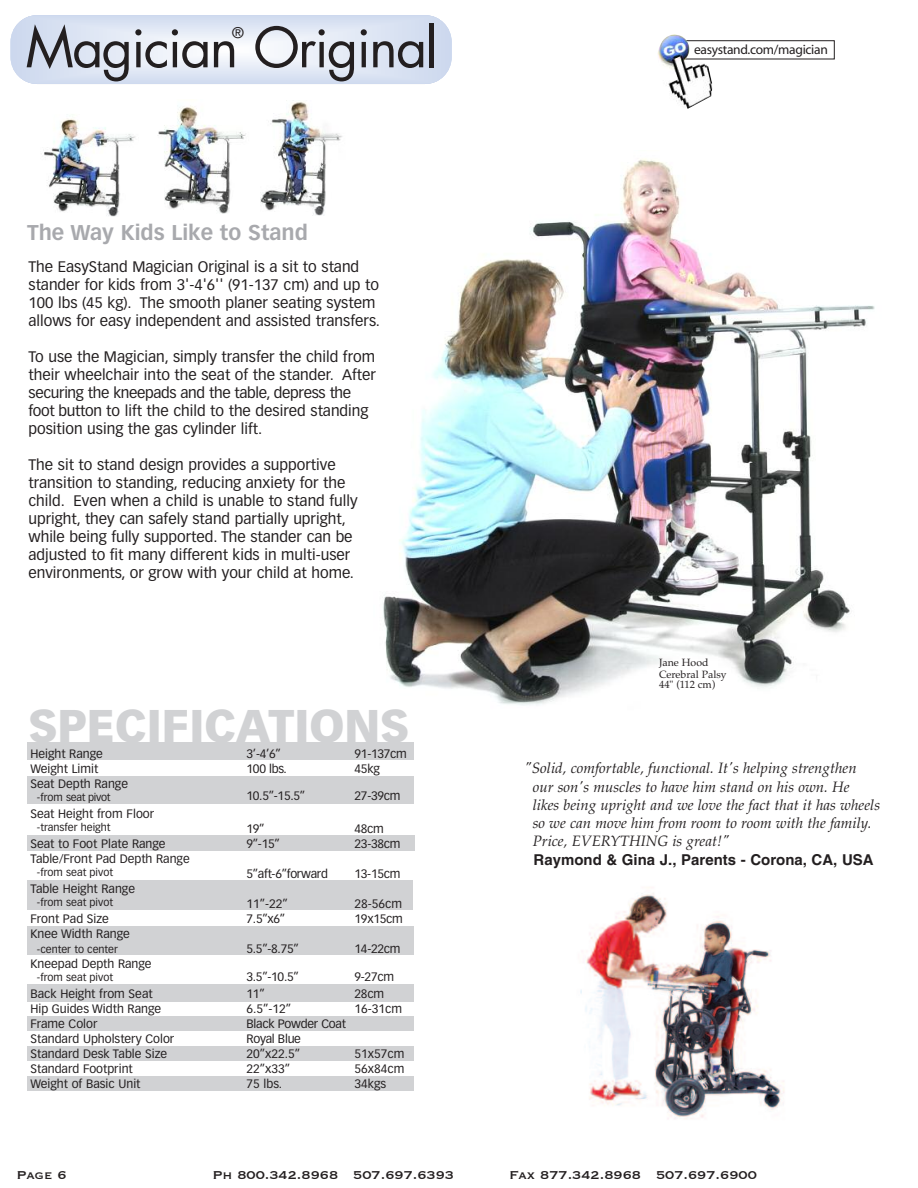
<style>
.page{position:relative;width:918px;height:1188px;background:#fff}
.page>*{position:absolute;margin:0;border:0;box-sizing:border-box;transform-origin:0 0}
.t1{font:54px "Futura";letter-spacing:-.03em;color:#231f20}
.t2{font:900 45px "Vectora LH";color:#d1d2d4}
.t3{font:700 21px "Vectora LH";color:#a8a9ad}
.t4{font:15px/18px "Vectora LH";color:#231f20}
.t5{font:italic 15px/18.3px "Palatino";color:#231f20}
.t6{font:15px "Copperplate";color:#231f20}
.t7{font:700 15px "Helvetica";color:#231f20}
.t8{font:15px "Helvetica";color:#231f20}
.t9{font:13.5px "Myriad";letter-spacing:-.02em;color:#231f20}
.t10{font:12px "Vectora LH";color:#231f20}
.t11{font:12px "Vectora LH";letter-spacing:-.02em;color:#231f20}
.t12{font:10.5px "Vectora LH";color:#231f20}
.t13{font:10.5px/12px "Palatino";color:#231f20}
.t14{font:10.5px "Vectora LH";letter-spacing:-.03em;color:#231f20}
</style>
<div class="page">
<svg style="left:13px;top:15px;width:436px;height:69px;background:#dee6f4"></svg>
<img style="left:383px;top:159px;width:492px;height:546px">
<img style="left:44px;top:118px;width:92px;height:98px">
<div style="left:237px;top:97px;width:147px;height:125px;background:#fff"></div>
<img style="left:260px;top:100px;width:82px;height:115px">
<img style="left:158px;top:106px;width:88px;height:108px">
<img style="left:580px;top:887px;width:205px;height:232px">
<div style="left:681px;top:40px;width:154px;height:19px;border:1px solid #231f20"></div>
<img style="left:657px;top:34px;width:56px;height:75px">
<div style="left:27px;top:1077px;width:386px;height:14px;background:#d1d2d4"></div>
<div style="left:27px;top:1046px;width:386px;height:15px;background:#d1d2d4"></div>
<div style="left:27px;top:743px;width:386px;height:17px;background:#d1d2d4"></div>
<div style="left:27px;top:835px;width:387px;height:16px;background:#d1d2d4"></div>
<div style="left:27px;top:984px;width:386px;height:17px;background:#d1d2d4"></div>
<div style="left:27px;top:1017px;width:386px;height:14px;background:#d1d2d4"></div>
<div style="left:27px;top:776px;width:386px;height:27px;background:#d1d2d4"></div>
<div style="left:27px;top:880px;width:386px;height:29px;background:#d1d2d4"></div>
<div style="left:27px;top:927px;width:386px;height:28px;background:#d1d2d4"></div>
<h1 class="t1" style="left:26px;top:23px;width:414px">Magician Original</h1>
<p class="t8" style="left:232px;top:27px;width:13px">®</p>
<h3 class="t3" style="left:27px;top:223px;width:283px">The Way Kids Like to Stand</h3>
<p class="t4" style="left:28px;top:259px;width:353px">The EasyStand Magician Original is a sit to stand stander for kids from 3'-4'6'' (91-137 cm) and up to 100 lbs (45 kg). The smooth planer seating system allows for easy independent and assisted transfers.</p>
<p class="t4" style="left:28px;top:349px;width:349px">To use the Magician, simply transfer the child from their wheelchair into the seat of the stander. After securing the kneepads and the table, depress the foot button to lift the child to the desired standing position using the gas cylinder lift.</p>
<p class="t4" style="left:28px;top:457px;width:331px">The sit to stand design provides a supportive transition to standing, reducing anxiety for the child. Even when a child is unable to stand fully upright, they can safely stand partially upright, while being fully supported. The stander can be adjusted to fit many different kids in multi-user environments, or grow with your child at home.</p>
<h2 class="t2" style="left:28px;top:705px;width:382px">SPECIFICATIONS</h2>
<p class="t10" style="left:31px;top:748px;width:74px">Height Range</p>
<p class="t10" style="left:247px;top:748px;width:36px">3’-4’6”</p>
<p class="t10" style="left:355px;top:748px;width:54px">91-137cm</p>
<p class="t10" style="left:31px;top:763px;width:69px">Weight Limit</p>
<p class="t10" style="left:247px;top:763px;width:42px">100 lbs.</p>
<p class="t10" style="left:355px;top:763px;width:27px">45kg</p>
<p class="t10" style="left:31px;top:778px;width:99px">Seat Depth Range</p>
<p class="t14" style="left:37px;top:793px;width:75px">-from seat pivot</p>
<p class="t10" style="left:247px;top:790px;width:60px">10.5”-15.5”</p>
<p class="t10" style="left:355px;top:790px;width:47px">27-39cm</p>
<p class="t10" style="left:31px;top:808px;width:125px">Seat Height from Floor</p>
<p class="t12" style="left:37px;top:823px;width:75px">-transfer height</p>
<p class="t10" style="left:247px;top:823px;width:20px">19”</p>
<p class="t10" style="left:355px;top:823px;width:31px">48cm</p>
<p class="t10" style="left:31px;top:838px;width:137px">Seat to Foot Plate Range</p>
<p class="t10" style="left:247px;top:838px;width:35px">9”-15”</p>
<p class="t10" style="left:355px;top:838px;width:47px">23-38cm</p>
<p class="t10" style="left:31px;top:853px;width:161px">Table/Front Pad Depth Range</p>
<p class="t12" style="left:37px;top:868px;width:78px">-from seat pivot</p>
<p class="t11" style="left:247px;top:868px;width:83px">5”aft-6”forward</p>
<p class="t10" style="left:355px;top:868px;width:47px">13-15cm</p>
<p class="t10" style="left:31px;top:883px;width:106px">Table Height Range</p>
<p class="t12" style="left:37px;top:898px;width:78px">-from seat pivot</p>
<p class="t10" style="left:247px;top:898px;width:43px">11”-22”</p>
<p class="t10" style="left:355px;top:898px;width:49px">28-56cm</p>
<p class="t10" style="left:31px;top:913px;width:80px">Front Pad Size</p>
<p class="t10" style="left:247px;top:913px;width:40px">7.5”x6”</p>
<p class="t11" style="left:355px;top:913px;width:50px">19x15cm</p>
<p class="t10" style="left:31px;top:928px;width:101px">Knee Width Range</p>
<p class="t12" style="left:37px;top:944px;width:83px">-center to center</p>
<p class="t10" style="left:247px;top:943px;width:54px">5.5”-8.75”</p>
<p class="t10" style="left:355px;top:943px;width:47px">14-22cm</p>
<p class="t10" style="left:31px;top:958px;width:123px">Kneepad Depth Range</p>
<p class="t12" style="left:37px;top:973px;width:78px">-from seat pivot</p>
<p class="t10" style="left:247px;top:972px;width:54px">3.5”-10.5”</p>
<p class="t10" style="left:355px;top:972px;width:41px">9-27cm</p>
<p class="t10" style="left:31px;top:988px;width:124px">Back Height from Seat</p>
<p class="t10" style="left:247px;top:988px;width:20px">11”</p>
<p class="t10" style="left:355px;top:988px;width:31px">28cm</p>
<p class="t10" style="left:31px;top:1003px;width:132px">Hip Guides Width Range</p>
<p class="t10" style="left:247px;top:1003px;width:46px">6.5”-12”</p>
<p class="t10" style="left:355px;top:1003px;width:49px">16-31cm</p>
<p class="t10" style="left:31px;top:1018px;width:69px">Frame Color</p>
<p class="t11" style="left:247px;top:1018px;width:101px">Black Powder Coat</p>
<p class="t10" style="left:31px;top:1033px;width:145px">Standard Upholstery Color</p>
<p class="t11" style="left:247px;top:1033px;width:56px">Royal Blue</p>
<p class="t10" style="left:31px;top:1048px;width:138px">Standard Desk Table Size</p>
<p class="t10" style="left:247px;top:1048px;width:55px">20”x22.5”</p>
<p class="t10" style="left:355px;top:1048px;width:51px">51x57cm</p>
<p class="t10" style="left:31px;top:1063px;width:104px">Standard Footprint</p>
<p class="t10" style="left:247px;top:1063px;width:45px">22”x33”</p>
<p class="t10" style="left:355px;top:1063px;width:51px">56x84cm</p>
<p class="t10" style="left:31px;top:1078px;width:111px">Weight of Basic Unit</p>
<p class="t10" style="left:247px;top:1078px;width:37px">75 lbs.</p>
<p class="t10" style="left:355px;top:1078px;width:33px">34kgs</p>
<p class="t9" style="left:694px;top:44px;width:135px">easystand.com/magician</p>
<p class="t13" style="left:659px;top:656px;width:69px">Jane Hood<br>Cerebral Palsy</p>
<p class="t13" style="left:659px;top:679px;width:58px">44" (112 cm)</p>
<p class="t5" style="left:533px;top:759px;width:349px;text-indent:-8px">"Solid, comfortable, functional. It's helping strengthen our son's muscles to have him stand on his own. He<br>likes being upright and we love the fact that it has wheels so we can move him from room to room with the family.<br>Price, EVERYTHING is great!"</p>
<p class="t7" style="left:534px;top:853px;width:342px">Raymond &amp; Gina J., Parents - Corona, CA, USA</p>
<p class="t6" style="left:17px;top:1165px;width:52px">Page 6</p>
<p class="t6" style="left:212px;top:1165px;width:243px">Ph 800.342.8968 507.697.6393</p>
<p class="t6" style="left:509px;top:1165px;width:249px">Fax 877.342.8968 507.697.6900</p>
</div>
